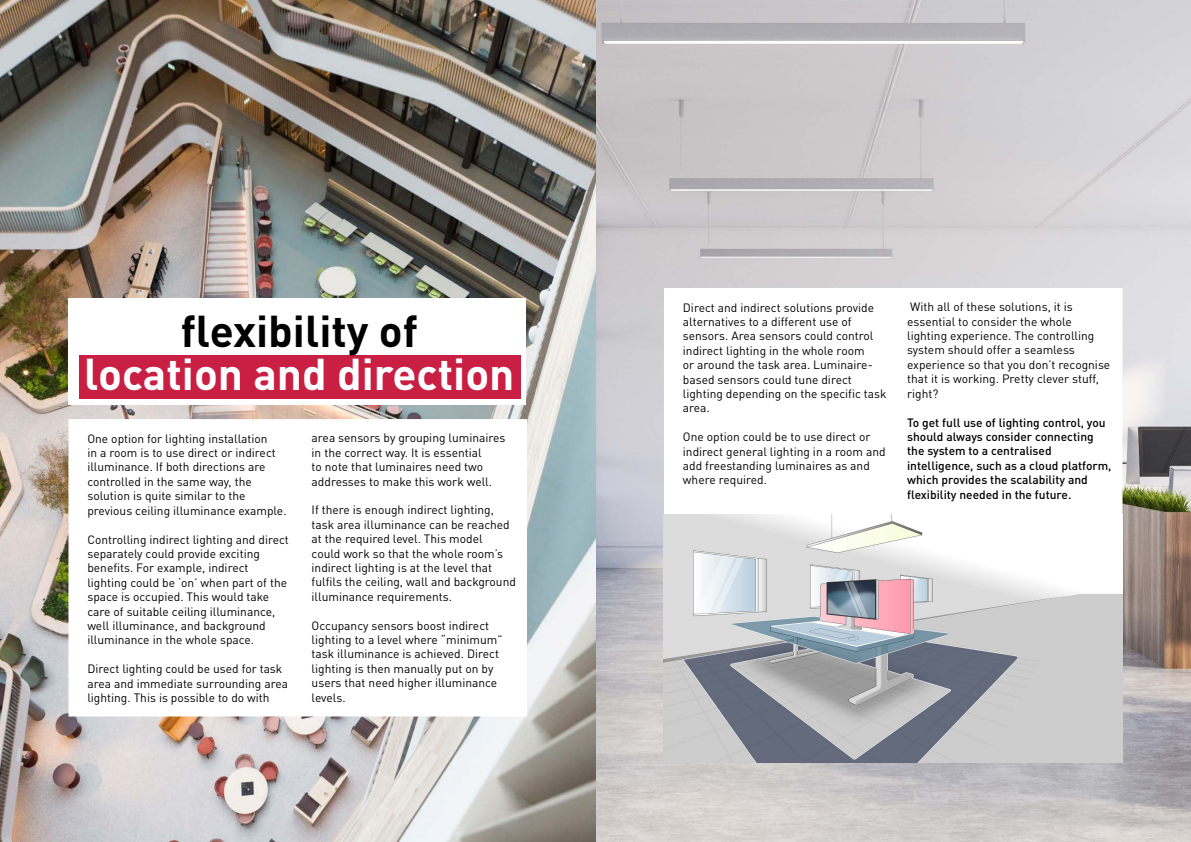
<style>
.page{position:relative;width:1191px;height:842px;background:#fff}
.page>*{position:absolute;margin:0;border:0;box-sizing:border-box;transform-origin:0 0}
.t1{font:700 44px "DIN Pro";color:#fff}
.t2{font:700 44px "DIN Pro";color:#000}
.t3{font:12px/14.4px "DIN Pro";color:#000}
.t4{font:500 12px/14.4px "DIN Pro";color:#000}
</style>
<div class="page">
<img style="left:0;top:0;width:1191px;height:842px">
<div style="left:68px;top:419px;width:459px;height:297px;background:#fff"></div>
<div style="left:68px;top:298px;width:458px;height:107px;background:#fff"></div>
<div style="left:79px;top:355px;width:441px;height:43px;background:#c81f43"></div>
<img style="left:664px;top:514px;width:458px;height:249px">
<div style="left:664px;top:288px;width:458px;height:226px;background:#fff"></div>
<h1 class="t2" style="left:181px;top:294px;width:238px">flexibility of</h1>
<h1 class="t1" style="left:84px;top:337px;width:432px">location and direction</h1>
<p class="t3" style="left:87px;top:430px;width:201px">One option for lighting installation<br>in a room is to use direct or indirect illuminance. If both directions are controlled in the same way, the solution is quite similar to the previous ceiling illuminance example.</p>
<p class="t3" style="left:87px;top:531px;width:203px">Controlling indirect lighting and direct separately could provide exciting benefits. For example, indirect lighting could be ‘on’ when part of the space is occupied. This would take care of suitable ceiling illuminance, well illuminance, and background illuminance in the whole space.</p>
<p class="t3" style="left:87px;top:660px;width:202px">Direct lighting could be used for task area and immediate surrounding area lighting. This is possible to do with</p>
<p class="t3" style="left:312px;top:430px;width:195px">area sensors by grouping luminaires in the correct way. It is essential<br>to note that luminaires need two addresses to make this work well.</p>
<p class="t3" style="left:312px;top:502px;width:206px">If there is enough indirect lighting, task area illuminance can be reached at the required level. This model<br>could work so that the whole room’s indirect lighting is at the level that fulfils the ceiling, wall and background illuminance requirements.</p>
<p class="t3" style="left:312px;top:617px;width:192px">Occupancy sensors boost indirect lighting to a level where “minimum” task illuminance is achieved. Direct lighting is then manually put on by users that need higher illuminance levels.</p>
<p class="t3" style="left:683px;top:299px;width:205px">Direct and indirect solutions provide alternatives to a different use of sensors. Area sensors could control indirect lighting in the whole room<br>or around the task area. Luminaire&shy;based sensors could tune direct lighting depending on the specific task area.</p>
<p class="t3" style="left:683px;top:428px;width:204px">One option could be to use direct or indirect general lighting in a room and add freestanding luminaires as and where required.</p>
<p class="t3" style="left:907px;top:299px;width:205px">With all of these solutions, it is essential to consider the whole lighting experience. The controlling system should offer a seamless experience so that you don’t recognise that it is working. Pretty clever stuff, right?</p>
<p class="t4" style="left:907px;top:414px;width:206px">To get full use of lighting control, you should always consider connecting the system to a centralised intelligence, such as a cloud platform, which provides the scalability and flexibility needed in the future.</p>
</div>
